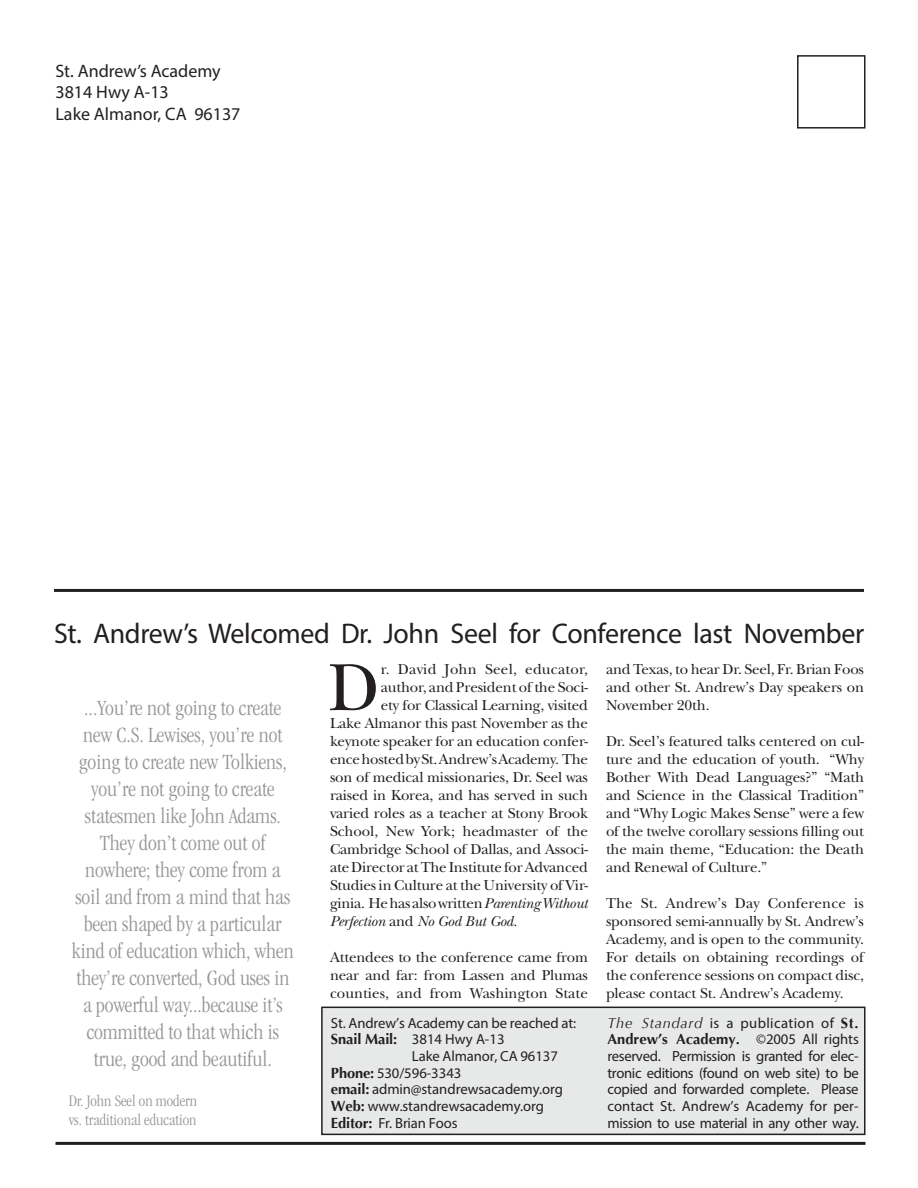
<style>
.page{position:relative;width:918px;height:1188px;background:#fff}
.page>*{position:absolute;margin:0;border:0;box-sizing:border-box;transform-origin:0 0}
.t1{font:69.6px "New Baskerville";color:#231f20}
.t2{font:28.5px "Myriad Pro";letter-spacing:-.01em;color:#231f20}
.t3{font:300 condensed 22.5px/27px "Garamond";color:#949698;text-align:center}
.t4{font:18px/21.6px "Myriad Pro";color:#231f20}
.t5{font:300 condensed 16.5px/19.8px "Garamond";color:#949698}
.t6{font:15px/18px "New Baskerville";letter-spacing:-.01em;color:#231f20;text-align:justify}
.t7{font:15px "New Baskerville";letter-spacing:.015em;color:#231f20}
.t8{font:italic 15px "New Baskerville";letter-spacing:-.01em;color:#231f20}
.t9{font:14.7px/16.6px "Myriad Pro";letter-spacing:-.01em;color:#231f20;text-align:justify}
.t10{font:14.7px "Myriad Pro";letter-spacing:.025em;color:#231f20}
.t11{font:700 14.7px "Optima";color:#231f20}
.s1{font-style:italic}
.s2{font-style:normal}
.s3{font-family:"Optima";font-weight:700}
.s4{font-family:"Optima";font-style:italic}
.s5{font-family:"Myriad Pro";font-weight:400}
</style>
<div class="page">
<div style="left:322px;top:1007px;width:543px;height:127px;background:#e7e8e8"></div>
<div style="left:321px;top:1007px;width:544px;height:128px;border:2px solid #231f20"></div>
<div style="left:797px;top:55px;width:68px;height:74px;border:2px solid #231f20"></div>
<hr style="left:54px;top:589px;width:810px;height:3px;background:#231f20">
<hr style="left:55px;top:1142px;width:810px;height:3px;background:#231f20">
<p class="t4" style="left:55px;top:60px;width:187px">St. Andrew’s Academy<br>3814 Hwy A-13<br>Lake Almanor, CA 96137</p>
<h2 class="t2" style="left:54px;top:616px;width:812px">St. Andrew’s Welcomed Dr. John Seel for Conference last November</h2>
<p class="t3" style="left:72px;top:694px;width:223px">...You’re not going to create new C.S. Lewises, you’re not going to create new Tolkiens, you’re not going to create statesmen like John Adams.<br>They don’t come out of nowhere; they come from a soil and from a mind that has been shaped by a particular kind of education which, when they’re converted, God uses in a powerful way...because it’s committed to that which is true, good and beautiful.</p>
<p class="t5" style="left:69px;top:1091px;width:130px">Dr. John Seel on modern vs. traditional education</p>
<h1 class="t1" style="left:328px;top:647px;width:53px">D</h1>
<p class="t7" style="left:381px;top:661px;width:209px">r. David John Seel, educator,</p>
<p class="t6" style="left:381px;top:678px;width:209px">author, and President of the Soci-</p>
<p class="t6" style="left:381px;top:696px;width:209px">ety for Classical Learning, visited</p>
<p class="t6" style="left:330px;top:714px;width:259px">Lake Almanor this past November as the</p>
<p class="t6" style="left:330px;top:732px;width:260px">keynote speaker for an education confer-</p>
<p class="t6" style="left:330px;top:750px;width:260px">ence hosted by St. Andrew’s Academy. The</p>
<p class="t6" style="left:330px;top:768px;width:259px">son of medical missionaries, Dr. Seel was</p>
<p class="t6" style="left:330px;top:786px;width:260px">raised in Korea, and has served in such</p>
<p class="t6" style="left:330px;top:804px;width:260px">varied roles as a teacher at Stony Brook</p>
<p class="t6" style="left:330px;top:822px;width:259px">School, New York; headmaster of the</p>
<p class="t6" style="left:330px;top:840px;width:260px">Cambridge School of Dallas, and Associ-</p>
<p class="t6" style="left:330px;top:858px;width:259px">ate Director at The Institute for Advanced</p>
<p class="t6" style="left:330px;top:876px;width:260px">Studies in Culture at the University of Vir-</p>
<p class="t6" style="left:330px;top:894px;width:259px">ginia. He has also written <span class="s1">Parenting Without</span></p>
<p class="t8" style="left:330px;top:913px;width:189px">Perfection <span class="s2">and</span> No God But God.</p>
<p class="t6" style="left:330px;top:948px;width:260px">Attendees to the conference came from near and far: from Lassen and Plumas counties, and from Washington State</p>
<p class="t9" style="left:331px;top:1014px;width:247px">St. Andrew’s Academy can be reached at:</p>
<p class="t9" style="left:331px;top:1031px;width:175px"><span class="s3">Snail Mail:</span> 3814 Hwy A-13</p>
<p class="t9" style="left:412px;top:1048px;width:148px">Lake Almanor, CA 96137</p>
<p class="t9" style="left:331px;top:1064px;width:132px"><span class="s3">Phone:</span> 530/596-3343</p>
<p class="t9" style="left:331px;top:1081px;width:234px"><span class="s3">email:</span> admin@standrewsacademy.org</p>
<p class="t9" style="left:331px;top:1098px;width:215px"><span class="s3">Web:</span> www.standrewsacademy.org</p>
<p class="t9" style="left:331px;top:1114px;width:128px"><span class="s3">Editor:</span> Fr. Brian Foos</p>
<p class="t6" style="left:606px;top:660px;width:260px">and Texas, to hear Dr. Seel, Fr. Brian Foos and other St. Andrew’s Day speakers on November 20th.</p>
<p class="t6" style="left:606px;top:732px;width:260px">Dr. Seel’s featured talks centered on cul&shy;ture and the education of youth. “Why Bother With Dead Languages?” “Math and Science in the Classical Tradition” and “Why Logic Makes Sense” were a few of the twelve corollary sessions filling out the main theme, “Education: the Death and Renewal of Culture.”</p>
<p class="t6" style="left:606px;top:894px;width:260px">The St. Andrew’s Day Conference is sponsored semi-annually by St. Andrew’s Academy, and is open to the community.<br>For details on obtaining recordings of the conference sessions on compact disc, please contact St. Andrew’s Academy.</p>
<p class="t10" style="left:607px;top:1014px;width:253px"><span class="s4">The Standard</span> is a publication of <span class="s3">St.</span></p>
<p class="t11" style="left:607px;top:1031px;width:253px">Andrew’s Academy. <span class="s5">©2005 All rights</span></p>
<p class="t9" style="left:607px;top:1048px;width:253px">reserved. Permission is granted for elec&shy;tronic editions (found on web site) to be copied and forwarded complete. Please contact St. Andrew’s Academy for per&shy;mission to use material in any other way.</p>
</div>
